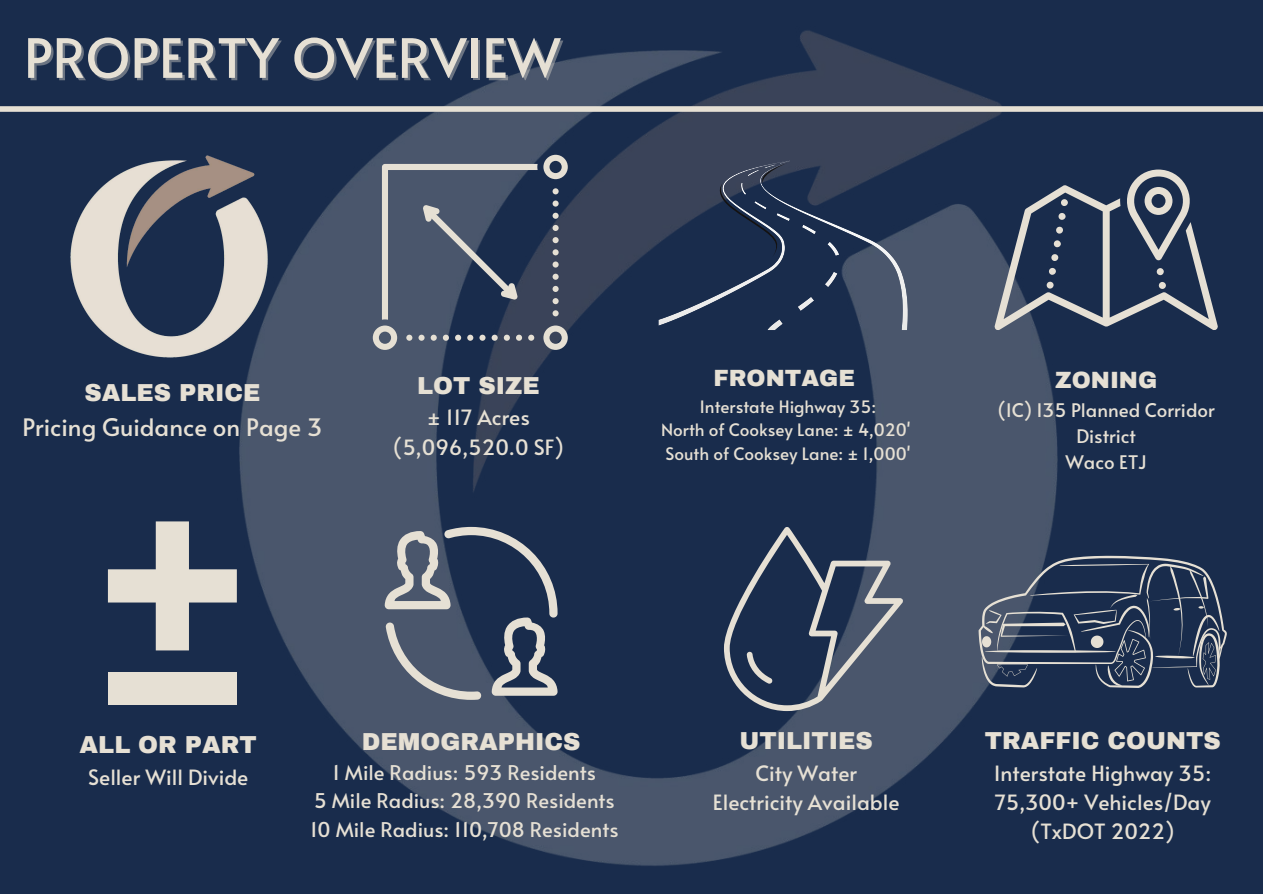
<style>
.page{position:relative;width:1263px;height:894px;background:#fff}
.page>*{position:absolute;margin:0;border:0;box-sizing:border-box;transform-origin:0 0}
.t1{font:54px "Alata";color:#e6e0d4}
.t2{font:900 24px "Archivo";color:#e6e0d4}
.t3{font:24px "Alata";color:#e6e0d4}
.t4{font:900 22.95px "Archivo";color:#e6e0d4}
.t5{font:21px/29.2px "Alata";color:#e6e0d4;text-align:center}
.t6{font:20.25px/28.2px "Alata";color:#e6e0d4;text-align:center}
.t7{font:18.6px/25.8px "Alata";color:#e6e0d4;text-align:center}
.t8{font:17.1px/23.7px "Alata";color:#e6e0d4;text-align:center}
</style>
<div class="page">
<div style="left:0;top:0;width:1263px;height:893px;background:#192c4c"></div>
<img style="left:225px;top:30px;width:833px;height:836px">
<div style="left:0;top:106px;width:1263px;height:6px;background:#e6e0d4"></div>
<svg style="left:658px;top:160px;width:250px;height:170px"></svg>
<svg style="left:724px;top:527px;width:179px;height:183px"></svg>
<svg style="left:994px;top:169px;width:224px;height:161px"></svg>
<svg style="left:978px;top:555px;width:249px;height:132px"></svg>
<svg style="left:385px;top:526px;width:173px;height:173px"></svg>
<svg style="left:406px;top:334px;width:6px;height:6px"></svg>
<svg style="left:504px;top:334px;width:6px;height:6px"></svg>
<svg style="left:467px;top:334px;width:6px;height:6px"></svg>
<svg style="left:479px;top:334px;width:6px;height:6px"></svg>
<svg style="left:528px;top:334px;width:6px;height:6px"></svg>
<svg style="left:516px;top:334px;width:6px;height:6px"></svg>
<svg style="left:492px;top:334px;width:6px;height:6px"></svg>
<svg style="left:431px;top:334px;width:6px;height:6px"></svg>
<svg style="left:455px;top:334px;width:6px;height:6px"></svg>
<div style="left:418px;top:334px;width:7px;height:6px;background:#e6e0d4;border-radius:50%"></div>
<svg style="left:443px;top:334px;width:6px;height:6px"></svg>
<svg style="left:373px;top:325px;width:24px;height:24px"></svg>
<svg style="left:382px;top:155px;width:185px;height:164px"></svg>
<svg style="left:543px;top:325px;width:24px;height:24px"></svg>
<img style="left:70px;top:155px;width:200px;height:203px">
<div style="left:108px;top:672px;width:129px;height:32px;background:#e6e0d4"></div>
<svg style="left:108px;top:521px;width:129px;height:129px"></svg>
<h1 class="t1" style="left:24px;top:18px;width:538px">PROPERTY OVERVIEW</h1>
<p class="t2" style="left:84px;top:380px;width:177px">SALES PRICE</p>
<p class="t3" style="left:22px;top:409px;width:301px">Pricing Guidance on Page 3</p>
<p class="t2" style="left:417px;top:372px;width:124px">LOT SIZE</p>
<p class="t5" style="left:393px;top:402px;width:173px">± 117 Acres (5,096,520.0 SF)</p>
<p class="t4" style="left:713px;top:365px;width:143px">FRONTAGE</p>
<p class="t8" style="left:661px;top:394px;width:251px">Interstate Highway 35:<br>North of Cooksey Lane: ± 4,020'<br>South of Cooksey Lane: ± 1,000'</p>
<p class="t4" style="left:1055px;top:367px;width:104px">ZONING</p>
<p class="t7" style="left:997px;top:396px;width:219px">(IC) I35 Planned Corridor<br>District<br>Waco ETJ</p>
<p class="t2" style="left:80px;top:732px;width:179px">ALL OR PART</p>
<p class="t5" style="left:88px;top:761px;width:162px">Seller Will Divide</p>
<p class="t2" style="left:362px;top:728px;width:220px">DEMOGRAPHICS</p>
<p class="t2" style="left:740px;top:728px;width:135px">UTILITIES</p>
<p class="t5" style="left:713px;top:757px;width:188px">City Water<br>Electricity Available</p>
<p class="t6" style="left:310px;top:757px;width:310px">1 Mile Radius: 593 Residents<br>5 Mile Radius: 28,390 Residents<br>10 Mile Radius: 110,708 Residents</p>
<p class="t2" style="left:985px;top:728px;width:237px">TRAFFIC COUNTS</p>
<p class="t5" style="left:994px;top:757px;width:219px">Interstate Highway 35:<br>75,300+ Vehicles/Day (TxDOT 2022)</p>
</div>
